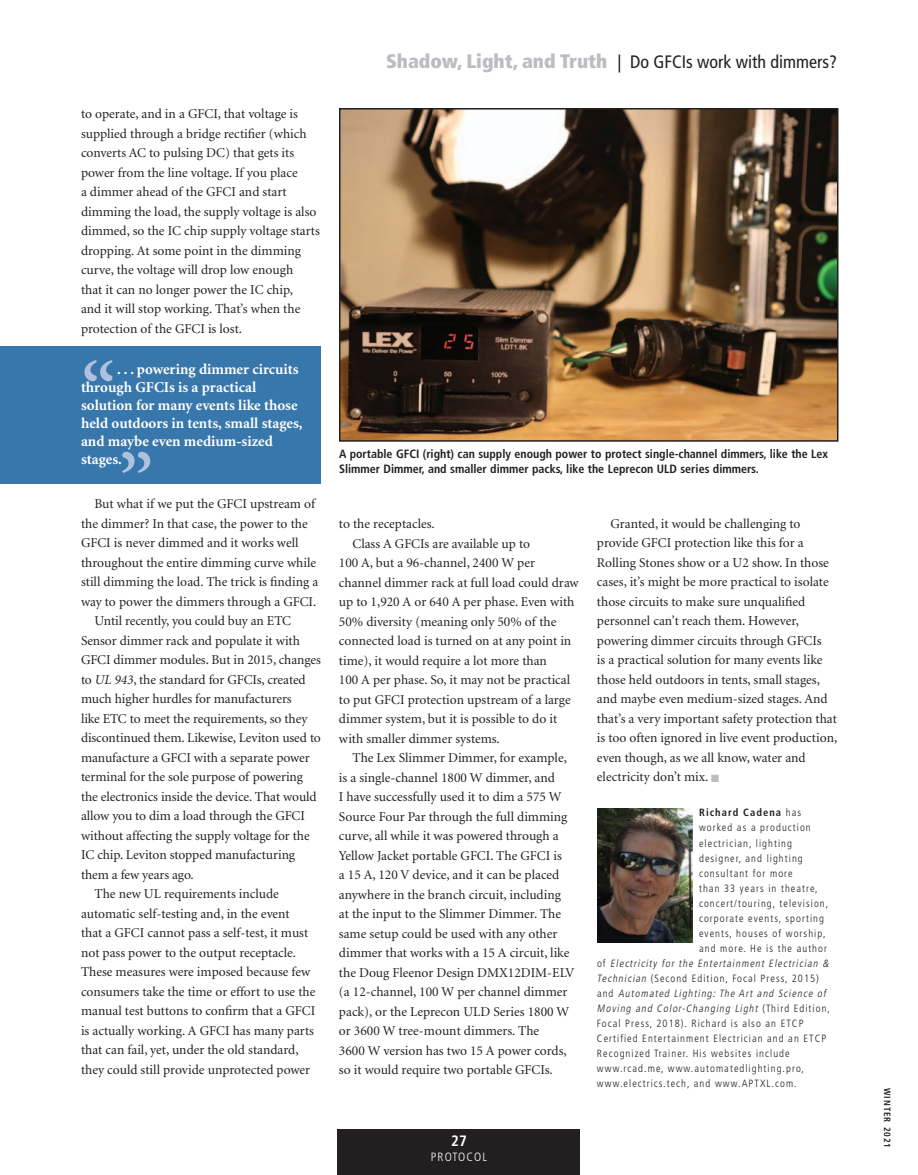
<style>
.page{position:relative;width:918px;height:1175px;background:#fff}
.page>*{position:absolute;margin:0;border:0;box-sizing:border-box;transform-origin:0 0}
.t1{font:600 76.95px "Minion";color:#afc1dc}
.t2{font:condensed 18px "Frutiger";color:#231f20}
.t3{font:700 15px/18px "Minion";color:#fff}
.t4{font:700 condensed 15px "Frutiger";color:#fff}
.t5{font:13.5px/19.5px "Minion";color:#231f20}
.t6{font:700 condensed 12px/15px "Frutiger";color:#231f20}
.t7{font:300 condensed 12px "Frutiger";letter-spacing:.1em;color:#fff}
.t8{font:300 condensed 10.5px "Frutiger";letter-spacing:.1em;color:#231f20}
.t9{font:italic 300 condensed 10.5px "Frutiger";color:#231f20}
.t10{font:700 condensed 10.5px "Frutiger";letter-spacing:.1em;color:#231f20}
.t11{font:700 condensed 9px "Frutiger";letter-spacing:.1em;color:#231f20}
.s1{font-style:italic}
.s2{font-weight:900;font-size:19.5px;color:#bcbdc0}
.s3{color:#bcbdc0}
.s4{font-weight:300}
.s5{font-style:normal}
</style>
<div class="page">
<div style="left:338px;top:1129px;width:242px;height:45px;background:#231f20"></div>
<img style="left:342px;top:111px;width:493px;height:327px">
<div style="left:339px;top:108px;width:499px;height:333px;border:2px solid #231f20"></div>
<div style="left:0;top:346px;width:321px;height:138px;background:#3877ab"></div>
<img style="left:597px;top:809px;width:95px;height:133px">
<p class="t5" style="left:81px;top:105px;width:240px">to operate, and in a GFCI, that voltage is supplied through a bridge rectifier (which converts AC to pulsing DC) that gets its power from the line voltage. If you place<br>a dimmer ahead of the GFCI and start dimming the load, the supply voltage is also dimmed, so the IC chip supply voltage starts dropping. At some point in the dimming curve, the voltage will drop low enough<br>that it can no longer power the IC chip,<br>and it will stop working. That’s when the protection of the GFCI is lost.</p>
<h1 class="t1" style="left:81px;top:351px;width:37px">“</h1>
<p class="t3" style="left:81px;top:361px;width:223px;text-indent:36px">. . . powering dimmer circuits through GFCIs is a practical solution for many events like those held outdoors in tents, small stages, and maybe even medium-sized stages.</p>
<h1 class="t1" style="left:154px;top:482px;width:37px;rotate:-180deg">“</h1>
<p class="t5" style="left:94px;top:495px;width:222px">But what if we put the GFCI upstream of</p>
<p class="t5" style="left:81px;top:514px;width:228px">the dimmer? In that case, the power to the</p>
<p class="t5" style="left:81px;top:534px;width:219px">GFCI is never dimmed and it works well</p>
<p class="t5" style="left:81px;top:553px;width:237px">throughout the entire dimming curve while</p>
<p class="t5" style="left:81px;top:572px;width:239px">still dimming the load. The trick is finding a</p>
<p class="t5" style="left:81px;top:592px;width:237px">way to power the dimmers through a GFCI.</p>
<p class="t5" style="left:94px;top:611px;width:198px">Until recently, you could buy an ETC</p>
<p class="t5" style="left:81px;top:631px;width:220px">Sensor dimmer rack and populate it with</p>
<p class="t5" style="left:81px;top:650px;width:241px">GFCI dimmer modules. But in 2015, changes</p>
<p class="t5" style="left:81px;top:670px;width:226px">to <span class="s1">UL 943</span>, the standard for GFCIs, created</p>
<p class="t5" style="left:81px;top:689px;width:212px">much higher hurdles for manufacturers</p>
<p class="t5" style="left:81px;top:709px;width:228px">like ETC to meet the requirements, so they</p>
<p class="t5" style="left:81px;top:728px;width:241px">discontinued them. Likewise, Leviton used to</p>
<p class="t5" style="left:81px;top:748px;width:230px">manufacture a GFCI with a separate power</p>
<p class="t5" style="left:81px;top:767px;width:224px">terminal for the sole purpose of powering</p>
<p class="t5" style="left:81px;top:787px;width:237px">the electronics inside the device. That would</p>
<p class="t5" style="left:81px;top:806px;width:226px">allow you to dim a load through the GFCI</p>
<p class="t5" style="left:81px;top:826px;width:230px">without affecting the supply voltage for the</p>
<p class="t5" style="left:81px;top:845px;width:216px">IC chip. Leviton stopped manufacturing</p>
<p class="t5" style="left:81px;top:865px;width:114px">them a few years ago.</p>
<p class="t5" style="left:94px;top:884px;width:186px">The new UL requirements include</p>
<p class="t5" style="left:81px;top:904px;width:210px">automatic self-testing and, in the event</p>
<p class="t5" style="left:81px;top:923px;width:229px">that a GFCI cannot pass a self-test, it must</p>
<p class="t5" style="left:81px;top:943px;width:217px">not pass power to the output receptacle.</p>
<p class="t5" style="left:81px;top:962px;width:231px">These measures were imposed because few</p>
<p class="t5" style="left:81px;top:982px;width:236px">consumers take the time or effort to use the</p>
<p class="t5" style="left:81px;top:1001px;width:236px">manual test buttons to confirm that a GFCI</p>
<p class="t5" style="left:81px;top:1021px;width:235px">is actually working. A GFCI has many parts</p>
<p class="t5" style="left:81px;top:1040px;width:219px">that can fail, yet, under the old standard,</p>
<p class="t5" style="left:81px;top:1060px;width:231px">they could still provide unprotected power</p>
<h2 class="t2" style="left:386px;top:51px;width:452px"><span class="s2">Shadow, Light, and Truth</span> | Do GFCIs work with dimmers?</h2>
<p class="t6" style="left:339px;top:446px;width:491px">A portable GFCI (right) can supply enough power to protect single-channel dimmers, like the Lex<br>Slimmer Dimmer, and smaller dimmer packs, like the Leprecon ULD series dimmers.</p>
<p class="t5" style="left:339px;top:514px;width:97px">to the receptacles.</p>
<p class="t5" style="left:352px;top:534px;width:179px">Class A GFCIs are available up to</p>
<p class="t5" style="left:339px;top:553px;width:198px">100 A, but a 96-channel, 2400 W per</p>
<p class="t5" style="left:339px;top:573px;width:241px">channel dimmer rack at full load could draw</p>
<p class="t5" style="left:339px;top:592px;width:237px">up to 1,920 A or 640 A per phase. Even with</p>
<p class="t5" style="left:339px;top:612px;width:219px">50% diversity (meaning only 50% of the</p>
<p class="t5" style="left:339px;top:631px;width:234px">connected load is turned on at any point in</p>
<p class="t5" style="left:339px;top:651px;width:210px">time), it would require a lot more than</p>
<p class="t5" style="left:339px;top:670px;width:233px">100 A per phase. So, it may not be practical</p>
<p class="t5" style="left:339px;top:690px;width:233px">to put GFCI protection upstream of a large</p>
<p class="t5" style="left:339px;top:709px;width:220px">dimmer system, but it is possible to do it</p>
<p class="t5" style="left:339px;top:729px;width:162px">with smaller dimmer systems.</p>
<p class="t5" style="left:352px;top:748px;width:216px">The Lex Slimmer Dimmer, for example,</p>
<p class="t5" style="left:339px;top:768px;width:217px">is a single-channel 1800 W dimmer, and</p>
<p class="t5" style="left:339px;top:787px;width:224px">I have successfully used it to dim a 575 W</p>
<p class="t5" style="left:339px;top:807px;width:230px">Source Four Par through the full dimming</p>
<p class="t5" style="left:339px;top:826px;width:221px">curve, all while it was powered through a</p>
<p class="t5" style="left:339px;top:846px;width:224px">Yellow Jacket portable GFCI. The GFCI is</p>
<p class="t5" style="left:339px;top:865px;width:222px">a 15 A, 120 V device, and it can be placed</p>
<p class="t5" style="left:339px;top:885px;width:223px">anywhere in the branch circuit, including</p>
<p class="t5" style="left:339px;top:904px;width:224px">at the input to the Slimmer Dimmer. The</p>
<p class="t5" style="left:339px;top:924px;width:220px">same setup could be used with any other</p>
<p class="t5" style="left:339px;top:943px;width:232px">dimmer that works with a 15 A circuit, like</p>
<p class="t5" style="left:339px;top:963px;width:237px">the Doug Fleenor Design DMX12DIM-ELV</p>
<p class="t5" style="left:339px;top:982px;width:230px">(a 12-channel, 100 W per channel dimmer</p>
<p class="t5" style="left:339px;top:1002px;width:232px">pack), or the Leprecon ULD Series 1800 W</p>
<p class="t5" style="left:339px;top:1021px;width:202px">or 3600 W tree-mount dimmers. The</p>
<p class="t5" style="left:339px;top:1041px;width:229px">3600 W version has two 15 A power cords,</p>
<p class="t5" style="left:339px;top:1060px;width:215px">so it would require two portable GFCIs.</p>
<p class="t5" style="left:597px;top:514px;width:242px;text-indent:14px">Granted, it would be challenging to provide GFCI protection like this for a Rolling Stones show or a U2 show. In those cases, it’s might be more practical to isolate those circuits to make sure unqualified personnel can’t reach them. However, powering dimmer circuits through GFCIs<br>is a practical solution for many events like those held outdoors in tents, small stages, and maybe even medium-sized stages. And that’s a very important safety protection that is too often ignored in live event production, even though, as we all know, water and electricity don’t mix. <span class="s3">■</span></p>
<p class="t10" style="left:699px;top:806px;width:103px">Richard Cadena <span class="s4">has</span></p>
<p class="t8" style="left:699px;top:822px;width:113px">worked as a production</p>
<p class="t8" style="left:699px;top:837px;width:94px">electrician, lighting</p>
<p class="t8" style="left:699px;top:852px;width:105px">designer, and lighting</p>
<p class="t8" style="left:699px;top:867px;width:95px">consultant for more</p>
<p class="t8" style="left:699px;top:882px;width:120px">than 33 years in theatre,</p>
<p class="t8" style="left:699px;top:897px;width:131px">concert/touring, television,</p>
<p class="t8" style="left:699px;top:912px;width:126px">corporate events, sporting</p>
<p class="t8" style="left:699px;top:927px;width:128px">events, houses of worship,</p>
<p class="t8" style="left:699px;top:942px;width:129px">and more. He is the author</p>
<p class="t9" style="left:597px;top:957px;width:235px"><span class="s5">o f</span> Electricity for the Entertainment Electrician &amp;</p>
<p class="t8" style="left:597px;top:972px;width:223px"><span class="s1">Technician</span> (Second Edition, Focal Press, 2015)</p>
<p class="t9" style="left:597px;top:987px;width:233px"><span class="s5">a n d</span> Automated Lighting: The Art and Science of</p>
<p class="t9" style="left:597px;top:1002px;width:235px">Moving and Color-Changing Light <span class="s5">(T h i r d E d i t i o n ,</span></p>
<p class="t8" style="left:597px;top:1017px;width:208px">Focal Press, 2018). Richard is also an ETCP</p>
<p class="t8" style="left:597px;top:1032px;width:231px">Certified Entertainment Electrician and an ETCP</p>
<p class="t8" style="left:597px;top:1047px;width:194px">Recognized Trainer. His websites include</p>
<p class="t8" style="left:597px;top:1062px;width:209px">www.rcad.me, www.automatedlighting.pro,</p>
<p class="t8" style="left:597px;top:1077px;width:201px">www.electrics.tech, and www.APTXL.com.</p>
<p class="t4" style="left:451px;top:1132px;width:17px">27</p>
<p class="t7" style="left:431px;top:1150px;width:58px">PROTOCOL</p>
<p class="t11" style="left:893px;top:1088px;width:61px;rotate:90deg">Winter 2021</p>
</div>
